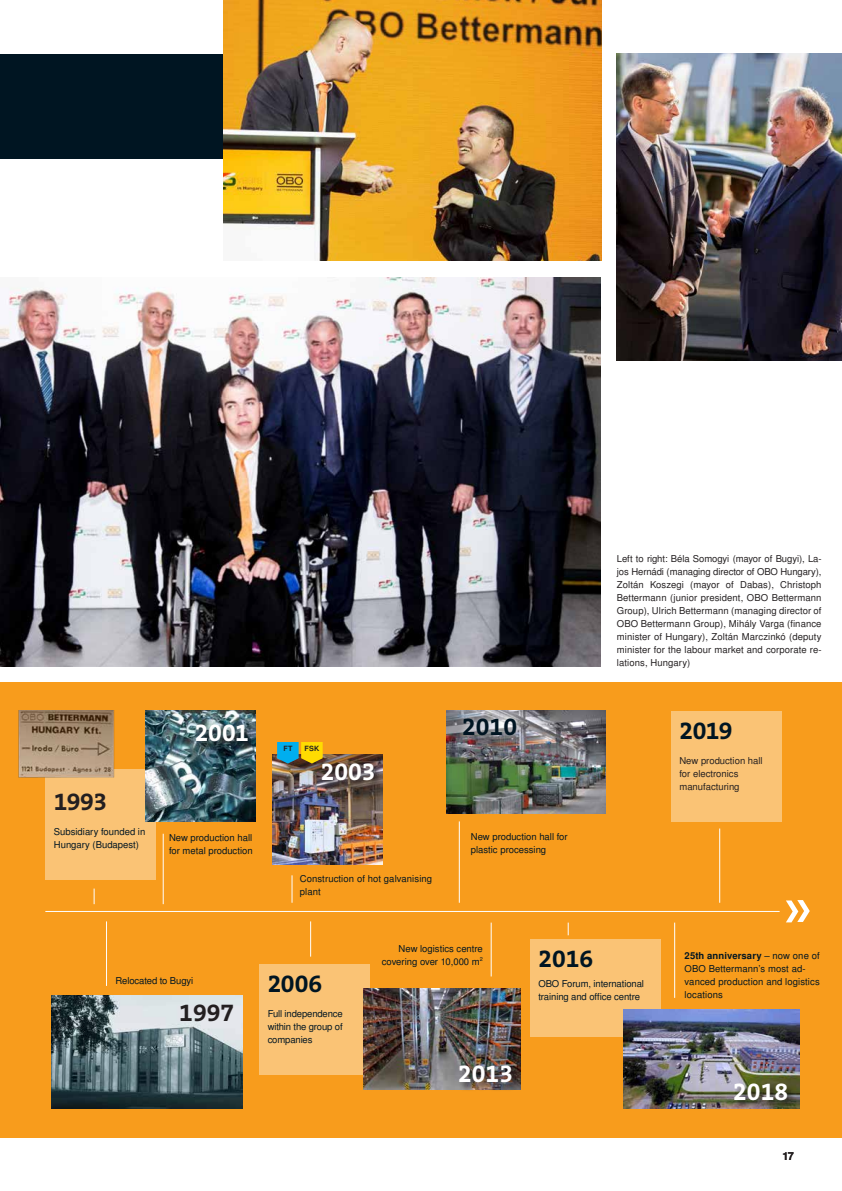
<style>
.page{position:relative;width:842px;height:1191px;background:#fff}
.page>*{position:absolute;margin:0;border:0;box-sizing:border-box;transform-origin:0 0}
.t1{font:700 25px "The Serif B W7";color:#001522}
.t2{font:700 25px "The Serif B W7";color:#fff}
.t3{font:700 25px "The Serif B W7";letter-spacing:-.005em;color:#231f20}
.t4{font:700 11px "Nimbus San LOT";color:#231f20}
.t5{font:9.5px/13px "Nimbus San LOT";color:#231f20;text-align:justify}
.t6{font:9.5px/13px "Nimbus San LOT";color:#001522}
.t7{font:700 7.2px "Nimbus San LOT";color:#231f20}
.s1{font-weight:700}
</style>
<div class="page">
<div style="left:0;top:54px;width:252px;height:105px;background:#001522"></div>
<img style="left:0;top:277px;width:600px;height:389px">
<img style="left:224px;top:0;width:377px;height:261px">
<img style="left:617px;top:54px;width:225px;height:306px">
<div style="left:0;top:682px;width:842px;height:455px;background:#f89c1c"></div>
<img style="left:52px;top:995px;width:190px;height:113px">
<img style="left:446px;top:711px;width:159px;height:103px">
<div style="left:457px;top:711px;width:65px;height:30px;background:#fff;opacity:.75"></div>
<div style="left:45px;top:769px;width:111px;height:111px;background:#fac375"></div>
<hr style="left:45px;top:911px;width:735px;height:1px;background:#fff">
<svg style="left:94px;top:888px;width:1px;height:16px"></svg>
<hr style="left:106px;top:921px;width:1px;height:65px;background:#fff">
<img style="left:145px;top:711px;width:111px;height:110px">
<div style="left:195px;top:723px;width:62px;height:27px;background:#231f20;opacity:.75"></div>
<hr style="left:163px;top:833px;width:1px;height:71px;background:#fff">
<img style="left:272px;top:754px;width:111px;height:110px">
<svg style="left:277px;top:742px;width:46px;height:21px"></svg>
<svg style="left:291px;top:875px;width:1px;height:27px"></svg>
<div style="left:259px;top:963px;width:111px;height:111px;background:#fac375"></div>
<hr style="left:310px;top:921px;width:1px;height:35px;background:#fff">
<hr style="left:459px;top:821px;width:1px;height:81px;background:#fff">
<div style="left:530px;top:939px;width:130px;height:98px;background:#fac375"></div>
<svg style="left:568px;top:922px;width:1px;height:13px"></svg>
<div style="left:671px;top:711px;width:110px;height:110px;background:#fac375"></div>
<hr style="left:719px;top:828px;width:1px;height:74px;background:#fff">
<svg style="left:786px;top:900px;width:24px;height:22px"></svg>
<img style="left:364px;top:988px;width:156px;height:102px">
<div style="left:458px;top:1064px;width:62px;height:27px;background:#231f20;opacity:.75"></div>
<hr style="left:491px;top:922px;width:1px;height:54px;background:#fff">
<img style="left:18px;top:711px;width:97px;height:67px">
<img style="left:624px;top:1009px;width:176px;height:99px">
<hr style="left:674px;top:922px;width:1px;height:75px;background:#fff">
<div style="left:321px;top:762px;width:62px;height:27px;background:#231f20;opacity:.75"></div>
<div style="left:733px;top:1082px;width:63px;height:28px;background:#231f20;opacity:.75"></div>
<p class="t5" style="left:617px;top:553px;width:206px">Left to right: Béla Somogyi (mayor of Bugyi), La&shy;jos Hernádi (managing director of OBO Hungary), Zoltán Koszegi (mayor of Dabas), Christoph Bettermann (junior president, OBO Bettermann Group), Ulrich Bettermann (managing director of OBO Bettermann Group), Mihály Varga (finance minister of Hungary), Zoltán Marczinkó (deputy minister for the labour market and corporate re&shy;lations, Hungary)</p>
<h1 class="t3" style="left:54px;top:785px;width:55px">1993</h1>
<p class="t6" style="left:54px;top:825px;width:93px">Subsidiary founded in<br>Hungary (Budapest)</p>
<h1 class="t2" style="left:195px;top:716px;width:55px">2001</h1>
<p class="t6" style="left:169px;top:831px;width:85px">New production hall for metal production</p>
<p class="t7" style="left:283px;top:744px;width:11px">FT</p>
<p class="t7" style="left:305px;top:744px;width:16px">FSK</p>
<h1 class="t2" style="left:321px;top:755px;width:56px">2003</h1>
<p class="t6" style="left:300px;top:872px;width:134px">Construction of hot galvanising plant</p>
<h1 class="t1" style="left:462px;top:709px;width:57px">2010</h1>
<p class="t6" style="left:471px;top:830px;width:98px">New production hall for plastic processing</p>
<h1 class="t1" style="left:679px;top:714px;width:55px">2019</h1>
<p class="t5" style="left:679px;top:754px;width:85px;text-align:left">New production hall for electronics manufacturing</p>
<p class="t6" style="left:116px;top:974px;width:79px">Relocated to Bugyi</p>
<h1 class="t3" style="left:179px;top:995px;width:56px">1997</h1>
<h1 class="t1" style="left:268px;top:967px;width:56px">2006</h1>
<p class="t6" style="left:268px;top:1007px;width:77px;text-align:justify">Full independence within the group of companies</p>
<p class="t6" style="left:382px;top:942px;width:103px;text-align:right">New logistics centre covering over 10,000 m<sup>2</sup></p>
<p class="t6" style="left:685px;top:949px;width:137px"><span class="s1">25th anniversary</span> – now one of<br>OBO Bettermann’s most ad&shy;vanced production and logistics locations</p>
<h1 class="t1" style="left:538px;top:942px;width:56px">2016</h1>
<p class="t6" style="left:538px;top:977px;width:107px">OBO Forum, international training and office centre</p>
<h1 class="t2" style="left:458px;top:1057px;width:56px">2013</h1>
<h1 class="t2" style="left:733px;top:1075px;width:56px">2018</h1>
<p class="t4" style="left:782px;top:1149px;width:13px">17</p>
</div>
